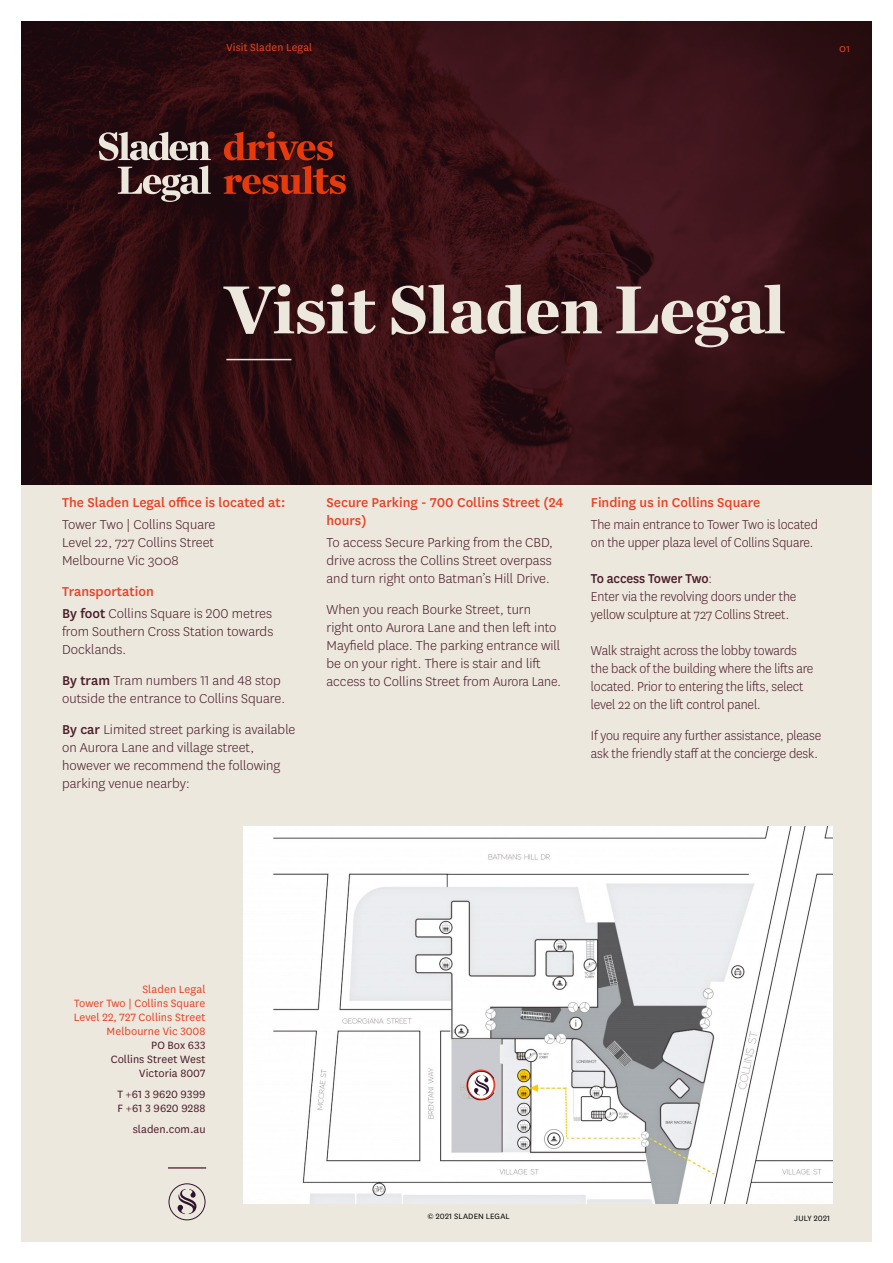
<style>
.page{position:relative;width:893px;height:1263px;background:#fff}
.page>*{position:absolute;margin:0;border:0;box-sizing:border-box;transform-origin:0 0}
.t1{font:900 69px "Chronicle Deck";letter-spacing:-.01em;color:#ece8de}
.t2{font:300 15px/18px "National";letter-spacing:-.005em;color:#4b1c29}
.t3{font:300 15px/18px "National";letter-spacing:-.005em;color:#4b1c29;scale:.95 1}
.t4{font:500 15px/18px "National";color:#e84325}
.t5{font:12.3px/13.8px "National";letter-spacing:.005em;color:#4b1c29;text-align:right}
.t6{font:12.3px/13.8px "National";letter-spacing:.005em;color:#e84325;text-align:right}
.t7{font:12px "National";letter-spacing:.015em;color:#e84325}
.t8{font:9px "National";letter-spacing:.02em;color:#000}
.s1{font-weight:500;color:#e84325}
.s2{font-weight:500}
</style>
<div class="page">
<div style="left:21px;top:21px;width:851px;height:1221px;background:#ece8de"></div>
<hr style="left:168px;top:1167px;width:38px;height:1px;background:#4b1c29">
<svg style="left:168px;top:1183px;width:38px;height:37px"></svg>
<img style="left:21px;top:21px;width:851px;height:464px">
<hr style="left:226px;top:359px;width:65px;height:1px;background:#ece8de">
<svg style="left:99px;top:132px;width:112px;height:70px"></svg>
<svg style="left:224px;top:132px;width:122px;height:62px;background:#691b0e"></svg>
<img style="left:244px;top:826px;width:588px;height:377px">
<svg style="left:466px;top:1069px;width:29px;height:31px"></svg>
<svg style="left:467px;top:1071px;width:27px;height:29px"></svg>
<p class="t7" style="left:226px;top:39px;width:87px">Visit Sladen Legal</p>
<p class="t7" style="left:839px;top:40px;width:13px">01</p>
<h1 class="t1" style="left:224px;top:253px;width:563px">Visit Sladen Legal</h1>
<p class="t4" style="left:62px;top:492px;width:225px">The Sladen Legal office is located at:</p>
<p class="t2" style="left:62px;top:515px;width:155px;text-align:justify">Tower Two | Collins Square Level 22, 727 Collins Street Melbourne Vic 3008</p>
<p class="t2" style="left:62px;top:580px;width:212px;line-height:22.2px"><span class="s1">Transportation<br></span><span class="s2">By foot</span> Collins Square is 200 metres</p>
<p class="t2" style="left:62px;top:622px;width:213px">from Southern Cross Station towards<br>Docklands.</p>
<p class="t2" style="left:62px;top:671px;width:224px"><span class="s2">By tram</span> Tram numbers 11 and 48 stop outside the entrance to Collins Square.</p>
<p class="t2" style="left:62px;top:720px;width:235px"><span class="s2">By car</span> Limited street parking is available on Aurora Lane and village street, however we recommend the following parking venue nearby:</p>
<p class="t4" style="left:326px;top:492px;width:238px">Secure Parking - 700 Collins Street (24 hours)</p>
<p class="t2" style="left:326px;top:533px;width:228px;text-align:justify">To access Secure Parking from the CBD, drive across the Collins Street overpass and turn right onto Batman’s Hill Drive.</p>
<p class="t2" style="left:326px;top:600px;width:236px">When you reach Bourke Street, turn right onto Aurora Lane and then left into Mayfield place. The parking entrance will be on your right. There is stair and lift access to Collins Street from Aurora Lane.</p>
<p class="t4" style="left:591px;top:492px;width:171px">Finding us in Collins Square</p>
<p class="t3" style="left:591px;top:515px;width:240px">The main entrance to Tower Two is located on the upper plaza level of Collins Square.</p>
<p class="t3" style="left:591px;top:569px;width:218px"><span class="s2">To access Tower Two</span>:<br>Enter via the revolving doors under the yellow sculpture at 727 Collins Street.</p>
<p class="t3" style="left:591px;top:641px;width:236px">Walk straight across the lobby towards the back of the building where the lifts are located. Prior to entering the lifts, select level 22 on the lift control panel.</p>
<p class="t3" style="left:591px;top:726px;width:244px">If you require any further assistance, please ask the friendly staff at the concierge desk.</p>
<p class="t6" style="left:74px;top:982px;width:133px">Sladen Legal<br>Tower Two | Collins Square<br>Level 22, 727 Collins Street<br>Melbourne Vic 3008</p>
<p class="t5" style="left:111px;top:1038px;width:96px">PO Box 633<br>Collins Street West<br>Victoria 8007</p>
<p class="t5" style="left:117px;top:1087px;width:90px;text-align:left">T +61 3 9620 9399<br>F +61 3 9620 9288</p>
<p class="t5" style="left:133px;top:1122px;width:74px">sladen.com.au</p>
<p class="t8" style="left:427px;top:1210px;width:84px">© 2021 SLADEN LEGAL</p>
<p class="t8" style="left:794px;top:1212px;width:37px">JULY 2021</p>
</div>
